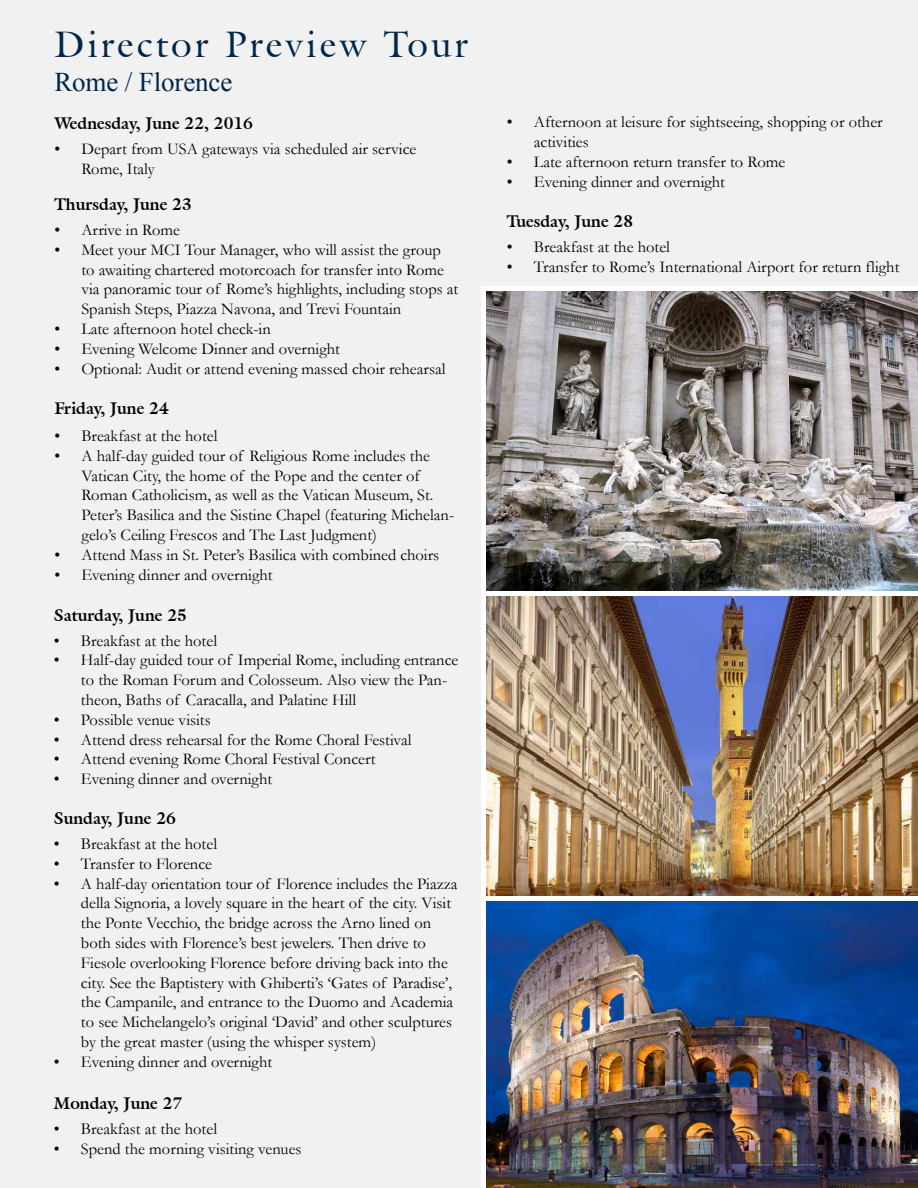
<style>
.page{position:relative;width:918px;height:1188px;background:#fff}
.page>*{position:absolute;margin:0;border:0;box-sizing:border-box;transform-origin:0 0}
.t1{font:36px "Galliard IT Cby BT";letter-spacing:.1em;color:#002649}
.t2{font:27px "Times New Roman";letter-spacing:-.005em;color:#002649}
.t3{font:16.5px/19.8px "Garamond";color:#000101}
.t4{font:700 16.5px "Galliard IT Cby BT";color:#000101}
</style>
<div class="page">
<div style="left:0;top:0;width:480px;height:1188px;background:#f1f1f2"></div>
<div style="left:480px;top:0;width:438px;height:285px;background:#f1f1f2"></div>
<img style="left:486px;top:597px;width:432px;height:298px">
<img style="left:486px;top:292px;width:432px;height:298px">
<img style="left:486px;top:902px;width:432px;height:286px">
<h1 class="t1" style="left:54px;top:21px;width:415px">Director Preview Tour</h1>
<h2 class="t2" style="left:54px;top:64px;width:180px">Rome / Florence</h2>
<p class="t4" style="left:54px;top:112px;width:200px">Wednesday, June 22, 2016</p>
<p class="t3" style="left:81px;top:139px;width:337px;text-indent:-27px">• Depart from USA gateways via scheduled air service<br>Rome, Italy</p>
<p class="t4" style="left:54px;top:194px;width:139px">Thursday, June 23</p>
<p class="t3" style="left:54px;top:220px;width:127px">• Arrive in Rome</p>
<p class="t3" style="left:81px;top:239px;width:379px;text-indent:-27px">• Meet your MCI Tour Manager, who will assist the group<br>to awaiting chartered motorcoach for transfer into Rome via panoramic tour of Rome’s highlights, including stops at Spanish Steps, Piazza Navona, and Trevi Fountain</p>
<p class="t3" style="left:54px;top:319px;width:218px">• Late afternoon hotel check-in</p>
<p class="t3" style="left:54px;top:338px;width:287px">• Evening Welcome Dinner and overnight</p>
<p class="t3" style="left:54px;top:358px;width:393px">• Optional: Audit or attend evening massed choir rehearsal</p>
<p class="t4" style="left:54px;top:398px;width:116px">Friday, June 24</p>
<p class="t3" style="left:54px;top:426px;width:165px">• Breakfast at the hotel</p>
<p class="t3" style="left:81px;top:445px;width:374px;text-indent:-27px">• A half-day guided tour of Religious Rome includes the Vatican City, the home of the Pope and the center of Roman Catholicism, as well as the Vatican Museum, St.<br>Peter’s Basilica and the Sistine Chapel (featuring Michelan&shy;gelo’s Ceiling Frescos and The Last Judgment)</p>
<p class="t3" style="left:54px;top:544px;width:386px">• Attend Mass in St. Peter’s Basilica with combined choirs</p>
<p class="t3" style="left:54px;top:564px;width:220px">• Evening dinner and overnight</p>
<p class="t4" style="left:54px;top:604px;width:134px">Saturday, June 25</p>
<p class="t3" style="left:54px;top:630px;width:165px">• Breakfast at the hotel</p>
<p class="t3" style="left:81px;top:650px;width:379px;text-indent:-27px">• Half-day guided tour of Imperial Rome, including entrance to the Roman Forum and Colosseum. Also view the Pan&shy;theon, Baths of Caracalla, and Palatine Hill</p>
<p class="t3" style="left:54px;top:709px;width:158px">• Possible venue visits</p>
<p class="t3" style="left:54px;top:729px;width:359px">• Attend dress rehearsal for the Rome Choral Festival</p>
<p class="t3" style="left:54px;top:749px;width:323px">• Attend evening Rome Choral Festival Concert</p>
<p class="t3" style="left:54px;top:769px;width:220px">• Evening dinner and overnight</p>
<p class="t4" style="left:54px;top:807px;width:123px">Sunday, June 26</p>
<p class="t3" style="left:54px;top:833px;width:165px">• Breakfast at the hotel</p>
<p class="t3" style="left:54px;top:853px;width:160px">• Transfer to Florence</p>
<p class="t3" style="left:81px;top:873px;width:378px;text-indent:-27px">• A half-day orientation tour of Florence includes the Piazza della Signoria, a lovely square in the heart of the city. Visit the Ponte Vecchio, the bridge across the Arno lined on both sides with Florence’s best jewelers. Then drive to Fiesole overlooking Florence before driving back into the city. See the Baptistery with Ghiberti’s ‘Gates of Paradise’, the Campanile, and entrance to the Duomo and Academia to see Michelangelo’s original ‘David’ and other sculptures by the great master (using the whisper system)</p>
<p class="t3" style="left:54px;top:1051px;width:220px">• Evening dinner and overnight</p>
<p class="t4" style="left:54px;top:1092px;width:130px">Monday, June 27</p>
<p class="t3" style="left:54px;top:1118px;width:165px">• Breakfast at the hotel</p>
<p class="t3" style="left:54px;top:1138px;width:249px">• Spend the morning visiting venues</p>
<p class="t3" style="left:534px;top:112px;width:350px;text-indent:-27px">• Afternoon at leisure for sightseeing, shopping or other activities</p>
<p class="t3" style="left:507px;top:151px;width:280px">• Late afternoon return transfer to Rome</p>
<p class="t3" style="left:507px;top:171px;width:220px">• Evening dinner and overnight</p>
<p class="t4" style="left:507px;top:211px;width:128px">Tuesday, June 28</p>
<p class="t3" style="left:507px;top:237px;width:165px">• Breakfast at the hotel</p>
<p class="t3" style="left:507px;top:257px;width:394px">• Transfer to Rome’s International Airport for return flight</p>
</div>
